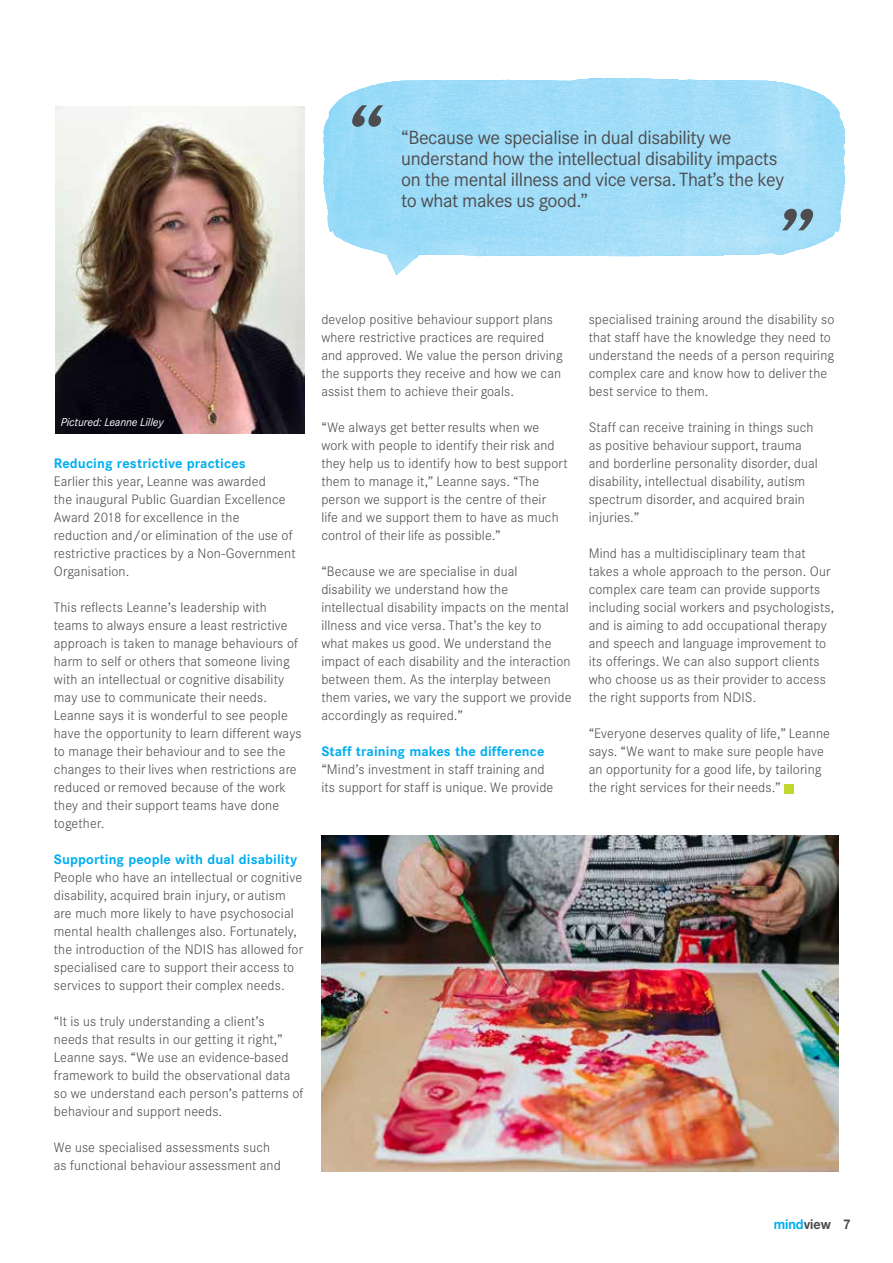
<style>
.page{position:relative;width:893px;height:1263px;background:#fff}
.page>*{position:absolute;margin:0;border:0;box-sizing:border-box;transform-origin:0 0}
.t1{font:18.75px/21px "Corporate SBQ";letter-spacing:-.02em;color:#4d4d4f}
.t2{font:300 13.5px/18px "Corporate SBQ";letter-spacing:.01em;color:#4d4d4f}
.t3{font:700 13.5px "Corporate SBQ";letter-spacing:.01em;color:#00aeef}
.t4{font:700 13.5px "Helvetica Neue LT Std";color:#4d4d4f;scale:.93 1}
.t5{font:italic 11.25px "Corporate SBQ";letter-spacing:-.01em;color:#fff}
.s1{color:#00aeef}
</style>
<div class="page">
<img style="left:55px;top:106px;width:249px;height:328px">
<img style="left:321px;top:836px;width:518px;height:335px">
<div style="left:784px;top:784px;width:10px;height:10px;background:#c1d72f"></div>
<svg style="left:323px;top:78px;width:522px;height:197px;background:#ade1f9"></svg>
<svg style="left:602px;top:78px;width:13px;height:3px"></svg>
<img style="left:406px;top:78px;width:196px;height:3px">
<svg style="left:352px;top:105px;width:31px;height:22px"></svg>
<svg style="left:782px;top:209px;width:31px;height:21px"></svg>
<h1 class="t1" style="left:401px;top:127px;width:384px">“Because we specialise in dual disability we understand how the intellectual disability impacts on the mental illness and vice versa. That’s the key to what makes us good.”</h1>
<p class="t5" style="left:61px;top:415px;width:104px">Pictured: Leanne Lilley</p>
<p class="t3" style="left:54px;top:455px;width:193px">Reducing restrictive practices</p>
<p class="t2" style="left:54px;top:472px;width:243px">Earlier this year, Leanne was awarded<br>the inaugural Public Guardian Excellence Award 2018 for excellence in the reduction and/or elimination of the use of restrictive practices by a Non-Government Organisation.</p>
<p class="t2" style="left:54px;top:598px;width:249px">This reflects Leanne’s leadership with teams to always ensure a least restrictive approach is taken to manage behaviours of harm to self or others that someone living with an intellectual or cognitive disability may use to communicate their needs.<br>Leanne says it is wonderful to see people have the opportunity to learn different ways to manage their behaviour and to see the changes to their lives when restrictions are reduced or removed because of the work they and their support teams have done together.</p>
<p class="t3" style="left:54px;top:851px;width:245px">Supporting people with dual disability</p>
<p class="t2" style="left:54px;top:868px;width:251px">People who have an intellectual or cognitive disability, acquired brain injury, or autism are much more likely to have psychosocial mental health challenges also. Fortunately, the introduction of the NDIS has allowed for specialised care to support their access to services to support their complex needs.</p>
<p class="t2" style="left:54px;top:1012px;width:251px">“It is us truly understanding a client’s<br>needs that results in our getting it right,” Leanne says. “We use an evidence-based framework to build the observational data so we understand each person’s patterns of behaviour and support needs.</p>
<p class="t2" style="left:54px;top:1138px;width:228px">We use specialised assessments such as functional behaviour assessment and</p>
<p class="t2" style="left:321px;top:310px;width:243px">develop positive behaviour support plans where restrictive practices are required and approved. We value the person driving the supports they receive and how we can assist them to achieve their goals.</p>
<p class="t2" style="left:321px;top:418px;width:248px">“We always get better results when we work with people to identify their risk and they help us to identify how to best support them to manage it,” Leanne says. “The person we support is the centre of their<br>life and we support them to have as much control of their life as possible.”</p>
<p class="t2" style="left:321px;top:562px;width:252px">“Because we are specialise in dual<br>disability we understand how the intellectual disability impacts on the mental illness and vice versa. That’s the key to what makes us good. We understand the impact of each disability and the interaction between them. As the interplay between them varies, we vary the support we provide accordingly as required.”</p>
<p class="t3" style="left:321px;top:743px;width:225px">Staff training makes the difference</p>
<p class="t2" style="left:321px;top:760px;width:234px">“Mind’s investment in staff training and its support for staff is unique. We provide</p>
<p class="t2" style="left:589px;top:310px;width:247px">specialised training around the disability so that staff have the knowledge they need to understand the needs of a person requiring complex care and know how to deliver the best service to them.</p>
<p class="t2" style="left:589px;top:418px;width:231px">Staff can receive training in things such as positive behaviour support, trauma and borderline personality disorder, dual disability, intellectual disability, autism spectrum disorder, and acquired brain injuries.”</p>
<p class="t2" style="left:589px;top:544px;width:247px">Mind has a multidisciplinary team that takes a whole approach to the person. Our complex care team can provide supports including social workers and psychologists, and is aiming to add occupational therapy and speech and language improvement to its offerings. We can also support clients who choose us as their provider to access the right supports from NDIS.</p>
<p class="t2" style="left:589px;top:724px;width:243px">“Everyone deserves quality of life,” Leanne says. “We want to make sure people have an opportunity for a good life, by tailoring the right services for their needs.”</p>
<p class="t4" style="left:774px;top:1215px;width:84px"><span class="s1">mind</span>view 7</p>
</div>
